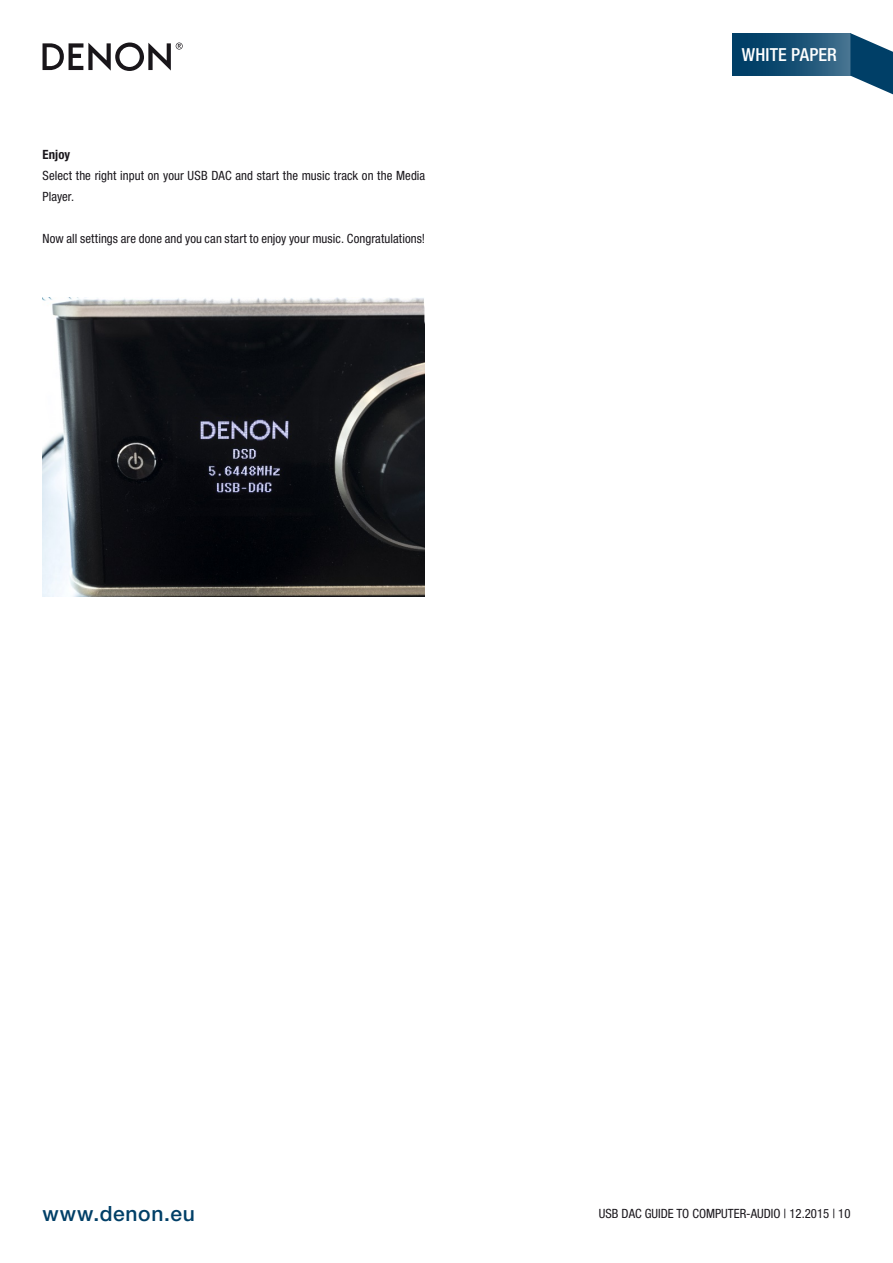
<style>
.page{position:relative;width:893px;height:1263px;background:#fff}
.page>*{position:absolute;margin:0;border:0;box-sizing:border-box;transform-origin:0 0}
.t1{font:500 21px "Helvetica Neue LTW1 G";letter-spacing:.03em;color:#003f67}
.t2{font:500 condensed 18px "Helvetica Neue LTW1 G";letter-spacing:.005em;color:#fff}
.t3{font:condensed 12.75px/21px "Helvetica Neue LTW1 G";letter-spacing:.005em;color:#1a171c}
.t4{font:700 condensed 12.75px "Helvetica Neue LTW1 G";letter-spacing:.01em;color:#1a171c}
</style>
<div class="page">
<svg style="left:43px;top:43px;width:140px;height:28px"></svg>
<svg style="left:850px;top:33px;width:43px;height:62px"></svg>
<div style="left:732px;top:33px;width:118px;height:43px;background:linear-gradient(to right,#00355f,#3e6d8b)"></div>
<img style="left:43px;top:298px;width:382px;height:299px">
<p class="t4" style="left:43px;top:147px;width:29px">Enjoy</p>
<p class="t3" style="left:43px;top:165px;width:384px">Select the right input on your USB DAC and start the music track on the Media<br>Player.</p>
<p class="t3" style="left:43px;top:228px;width:384px">Now all settings are done and you can start to enjoy your music. Congratulations!</p>
<h2 class="t2" style="left:742px;top:43px;width:96px">WHITE PAPER</h2>
<h1 class="t1" style="left:43px;top:1200px;width:154px">www.denon.eu</h1>
<p class="t3" style="left:599px;top:1203px;width:253px">USB DAC GUIDE TO COMPUTER-AUDIO | 12.2015 | 10</p>
</div>
